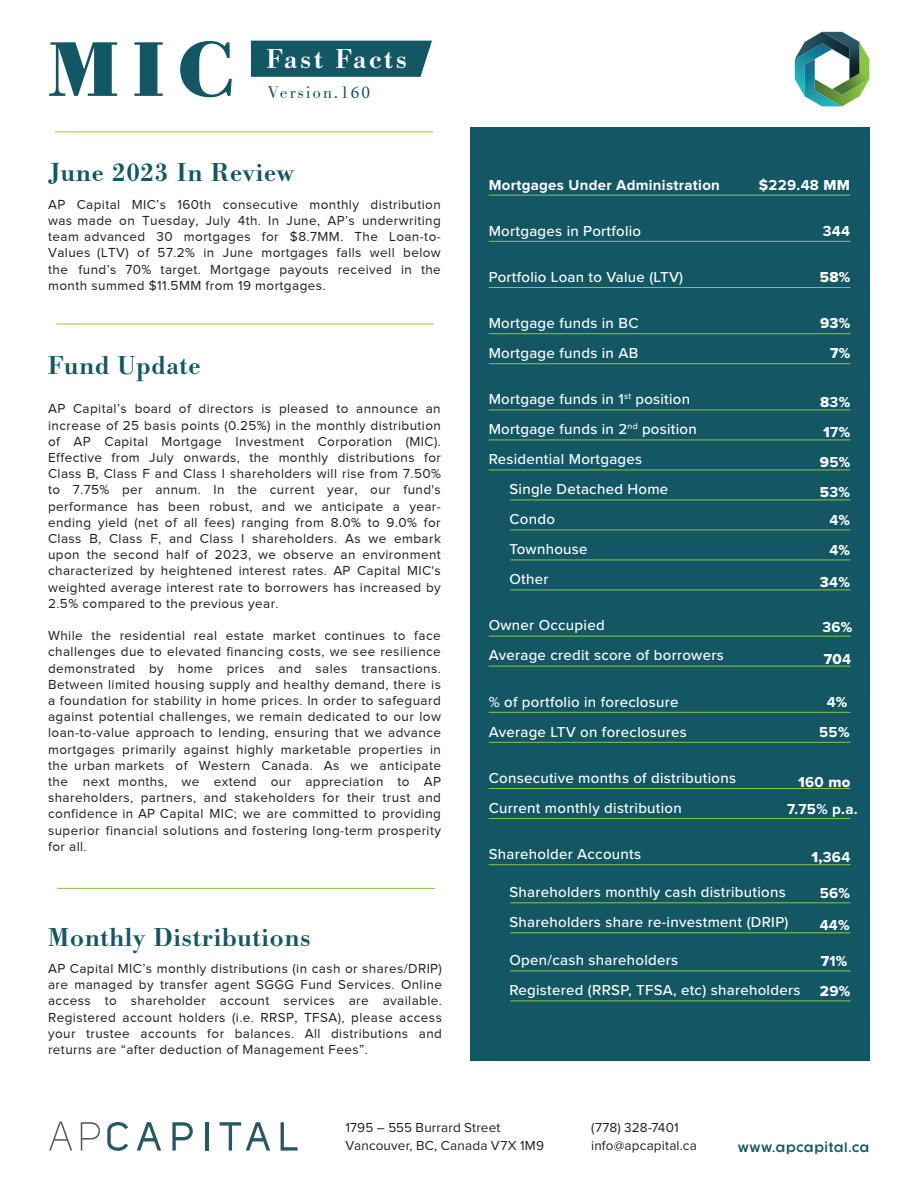
<style>
.page{position:relative;width:918px;height:1188px;background:#fff}
.page>*{position:absolute;margin:0;border:0;box-sizing:border-box;transform-origin:0 0}
.t1{font:500 28.5px "Bodoni URW";letter-spacing:.1em;color:#fff}
.t2{font:500 27px "Bodoni URW";letter-spacing:.03em;color:#135765}
.t3{font:300 18px "Bodoni URW";letter-spacing:.1em;color:#135765}
.t4{font:500 15px "Proxima Nova";letter-spacing:.02em;color:#fff}
.t5{font:700 15px "Proxima Nova";letter-spacing:.02em;color:#fff}
.t6{font:15px "Proxima Nova Extrabld";letter-spacing:.02em;color:#fff}
.t7{font:13.5px/16.2px "Proxima Nova";letter-spacing:.03em;color:#231f20;text-align:justify}
.t8{font:13.5px "Proxima Nova";letter-spacing:.01em;color:#231f20}
.t9{font:700 13.5px "Dystopian";letter-spacing:.05em;color:#135765}
.t10{font:13.5px "Proxima Nova";letter-spacing:.005em;color:#231f20}
.s1{font-family:"Minion Pro";font-weight:400}
.s2{font-family:"Bodoni Ant T";font-weight:600}
.s3{font-family:"Proxima Nova Extrabld";font-weight:400}
.s4{font-family:"Proxima Nova";font-weight:700}
</style>
<div class="page">
<svg style="left:81px;top:1122px;width:47px;height:29px"></svg>
<svg style="left:49px;top:1122px;width:23px;height:29px"></svg>
<div style="left:251px;top:41px;width:181px;height:36px;background:#135765"></div>
<svg style="left:180px;top:41px;width:52px;height:56px"></svg>
<svg style="left:134px;top:42px;width:29px;height:54px"></svg>
<svg style="left:49px;top:42px;width:68px;height:54px"></svg>
<div style="left:470px;top:127px;width:399px;height:934px;background:#135765"></div>
<svg style="left:281px;top:1122px;width:17px;height:29px"></svg>
<svg style="left:220px;top:1122px;width:50px;height:29px"></svg>
<svg style="left:172px;top:1122px;width:21px;height:29px"></svg>
<svg style="left:137px;top:1122px;width:24px;height:29px"></svg>
<hr style="left:205px;top:1122px;width:3px;height:29px;background:#285766">
<hr style="left:55px;top:132px;width:378px;height:1px;background:#8bc640">
<hr style="left:56px;top:324px;width:378px;height:1px;background:#8bc640">
<hr style="left:57px;top:888px;width:378px;height:1px;background:#8bc640">
<svg style="left:795px;top:32px;width:74px;height:74px"></svg>
<hr style="left:489px;top:195px;width:361px;height:1px;background:#8bc640">
<hr style="left:489px;top:241px;width:361px;height:1px;background:#8bc640">
<hr style="left:489px;top:287px;width:361px;height:1px;background:#8bc640">
<hr style="left:489px;top:333px;width:361px;height:1px;background:#8bc640">
<hr style="left:489px;top:363px;width:361px;height:1px;background:#8bc640">
<hr style="left:489px;top:410px;width:361px;height:1px;background:#8bc640">
<hr style="left:489px;top:440px;width:361px;height:1px;background:#8bc640">
<hr style="left:489px;top:470px;width:361px;height:1px;background:#8bc640">
<hr style="left:510px;top:500px;width:340px;height:1px;background:#8bc640">
<hr style="left:510px;top:530px;width:340px;height:1px;background:#8bc640">
<hr style="left:510px;top:560px;width:340px;height:1px;background:#8bc640">
<hr style="left:510px;top:590px;width:340px;height:1px;background:#8bc640">
<hr style="left:489px;top:636px;width:361px;height:1px;background:#8bc640">
<hr style="left:489px;top:666px;width:361px;height:1px;background:#8bc640">
<hr style="left:489px;top:712px;width:361px;height:1px;background:#8bc640">
<hr style="left:489px;top:742px;width:361px;height:1px;background:#8bc640">
<hr style="left:489px;top:788px;width:361px;height:1px;background:#8bc640">
<hr style="left:489px;top:818px;width:361px;height:1px;background:#8bc640">
<hr style="left:489px;top:864px;width:361px;height:1px;background:#8bc640">
<hr style="left:510px;top:902px;width:340px;height:1px;background:#8bc640">
<hr style="left:510px;top:932px;width:340px;height:1px;background:#8bc640">
<hr style="left:510px;top:971px;width:340px;height:1px;background:#8bc640">
<hr style="left:510px;top:1001px;width:340px;height:1px;background:#8bc640">
<h1 class="t1" style="left:267px;top:42px;width:142px">Fast Facts</h1>
<h3 class="t3" style="left:268px;top:81px;width:103px">Version.1<span class="s1">60</span></h3>
<h2 class="t2" style="left:48px;top:157px;width:248px"><span class="s2">June</span> 2023 In Review</h2>
<p class="t7" style="left:48px;top:196px;width:394px">AP Capital MIC’s 160th consecutive monthly distribution was made on Tuesday, July 4th. In June, AP’s underwriting team advanced 30 mortgages for $8.7MM. The Loan-to-Values (LTV) of 57.2% in June mortgages falls well below the fund’s 70% target. Mortgage payouts received in the month summed $11.5MM from 19 mortgages.</p>
<h2 class="t2" style="left:48px;top:350px;width:154px">Fund Update</h2>
<p class="t7" style="left:48px;top:401px;width:394px">AP Capital’s board of directors is pleased to announce an increase of 25 basis points (0.25%) in the monthly distribution of AP Capital Mortgage Investment Corporation (MIC).<br>Effective from July onwards, the monthly distributions for Class B, Class F and Class I shareholders will rise from 7.50% to 7.75% per annum. In the current year, our fund's performance has been robust, and we anticipate a year&shy;ending yield (net of all fees) ranging from 8.0% to 9.0% for Class B, Class F, and Class I shareholders. As we embark upon the second half of 2023, we observe an environment characterized by heightened interest rates. AP Capital MIC's weighted average interest rate to borrowers has increased by 2.5% compared to the previous year.</p>
<p class="t7" style="left:48px;top:628px;width:394px">While the residential real estate market continues to face challenges due to elevated financing costs, we see resilience demonstrated by home prices and sales transactions.<br>Between limited housing supply and healthy demand, there is a foundation for stability in home prices. In order to safeguard against potential challenges, we remain dedicated to our low loan-to-value approach to lending, ensuring that we advance mortgages primarily against highly marketable properties in the urban markets of Western Canada. As we anticipate the next months, we extend our appreciation to AP shareholders, partners, and stakeholders for their trust and confidence in AP Capital MIC; we are committed to providing superior financial solutions and fostering long-term prosperity for all.</p>
<h2 class="t2" style="left:48px;top:921px;width:264px">Monthly Distributions</h2>
<p class="t7" style="left:48px;top:960px;width:395px">AP Capital MIC’s monthly distributions (in cash or shares/DRIP) are managed by transfer agent SGGG Fund Services. Online access to shareholder account services are available.<br>Registered account holders (i.e. RRSP, TFSA), please access your trustee accounts for balances. All distributions and returns are “after deduction of Management Fees”.</p>
<p class="t5" style="left:489px;top:176px;width:233px">Mortgages Under Administration</p>
<p class="t5" style="left:759px;top:176px;width:93px"><span class="s3">$</span>229.48 <span class="s3">MM</span></p>
<p class="t4" style="left:489px;top:220px;width:154px">Mortgages in Portfolio</p>
<p class="t5" style="left:823px;top:223px;width:29px">344</p>
<p class="t4" style="left:489px;top:266px;width:196px">Portfolio Loan to Value (LTV)</p>
<p class="t6" style="left:820px;top:266px;width:32px">58%</p>
<p class="t4" style="left:489px;top:312px;width:151px">Mortgage funds in BC</p>
<p class="t6" style="left:820px;top:312px;width:32px">93%</p>
<p class="t4" style="left:489px;top:342px;width:151px">Mortgage funds in AB</p>
<p class="t6" style="left:830px;top:342px;width:22px">7%</p>
<p class="t4" style="left:489px;top:388px;width:203px">Mortgage funds in 1<sup>st</sup> position</p>
<p class="t6" style="left:820px;top:391px;width:32px">8<span class="s4">3</span>%</p>
<p class="t4" style="left:489px;top:418px;width:210px">Mortgage funds in 2<sup>nd</sup> position</p>
<p class="t6" style="left:823px;top:421px;width:29px">1<span class="s4">7</span>%</p>
<p class="t4" style="left:489px;top:448px;width:155px">Residential Mortgages</p>
<p class="t6" style="left:820px;top:451px;width:32px">9<span class="s4">5</span>%</p>
<p class="t4" style="left:509px;top:478px;width:160px">Single Detached Home</p>
<p class="t6" style="left:820px;top:481px;width:32px">5<span class="s4">3</span>%</p>
<p class="t4" style="left:509px;top:508px;width:47px">Condo</p>
<p class="t5" style="left:829px;top:512px;width:22px">4<span class="s3">%</span></p>
<p class="t4" style="left:509px;top:538px;width:80px">Townhouse</p>
<p class="t5" style="left:829px;top:542px;width:22px">4<span class="s3">%</span></p>
<p class="t4" style="left:509px;top:568px;width:41px">Other</p>
<p class="t6" style="left:820px;top:571px;width:32px">3<span class="s4">4</span>%</p>
<p class="t4" style="left:489px;top:614px;width:118px">Owner Occupied</p>
<p class="t5" style="left:822px;top:619px;width:32px">36<span class="s3">%</span></p>
<p class="t4" style="left:489px;top:644px;width:237px">Average credit score of borrowers</p>
<p class="t6" style="left:824px;top:647px;width:29px">70<span class="s4">4</span></p>
<p class="t4" style="left:489px;top:691px;width:191px">% of portfolio in foreclosure</p>
<p class="t5" style="left:827px;top:694px;width:22px">4<span class="s3">%</span></p>
<p class="t4" style="left:489px;top:721px;width:200px">Average LTV on foreclosures</p>
<p class="t5" style="left:819px;top:724px;width:32px">55<span class="s3">%</span></p>
<p class="t4" style="left:489px;top:767px;width:249px">Consecutive months of distributions</p>
<p class="t6" style="left:798px;top:771px;width:54px">1<span class="s4">60</span> mo</p>
<p class="t4" style="left:489px;top:797px;width:195px">Current monthly distribution</p>
<p class="t5" style="left:787px;top:800px;width:72px">7.75% p.a.</p>
<p class="t4" style="left:489px;top:843px;width:154px">Shareholder Accounts</p>
<p class="t5" style="left:812px;top:849px;width:40px"><span class="s3">1,</span>364</p>
<p class="t4" style="left:509px;top:881px;width:278px">Shareholders monthly cash distributions</p>
<p class="t5" style="left:820px;top:884px;width:32px">56<span class="s3">%</span></p>
<p class="t4" style="left:509px;top:911px;width:281px">Shareholders share re-investment (DRIP)</p>
<p class="t5" style="left:820px;top:916px;width:32px">44<span class="s3">%</span></p>
<p class="t4" style="left:509px;top:949px;width:170px">Open/cash shareholders</p>
<p class="t6" style="left:821px;top:950px;width:28px">7<span class="s4">1</span>%</p>
<p class="t4" style="left:509px;top:979px;width:292px">Registered (RRSP, TFSA, etc) shareholders</p>
<p class="t6" style="left:820px;top:980px;width:32px">2<span class="s4">9</span>%</p>
<p class="t8" style="left:346px;top:1118px;width:156px">1795 – 555 Burrard Street</p>
<p class="t8" style="left:346px;top:1136px;width:200px">Vancouver, BC, Canada V7X 1M9</p>
<p class="t10" style="left:591px;top:1118px;width:89px">(778) 328-7401</p>
<p class="t8" style="left:591px;top:1136px;width:107px">info@apcapital.ca</p>
<p class="t9" style="left:738px;top:1139px;width:133px">www.apcapital.ca</p>
</div>
